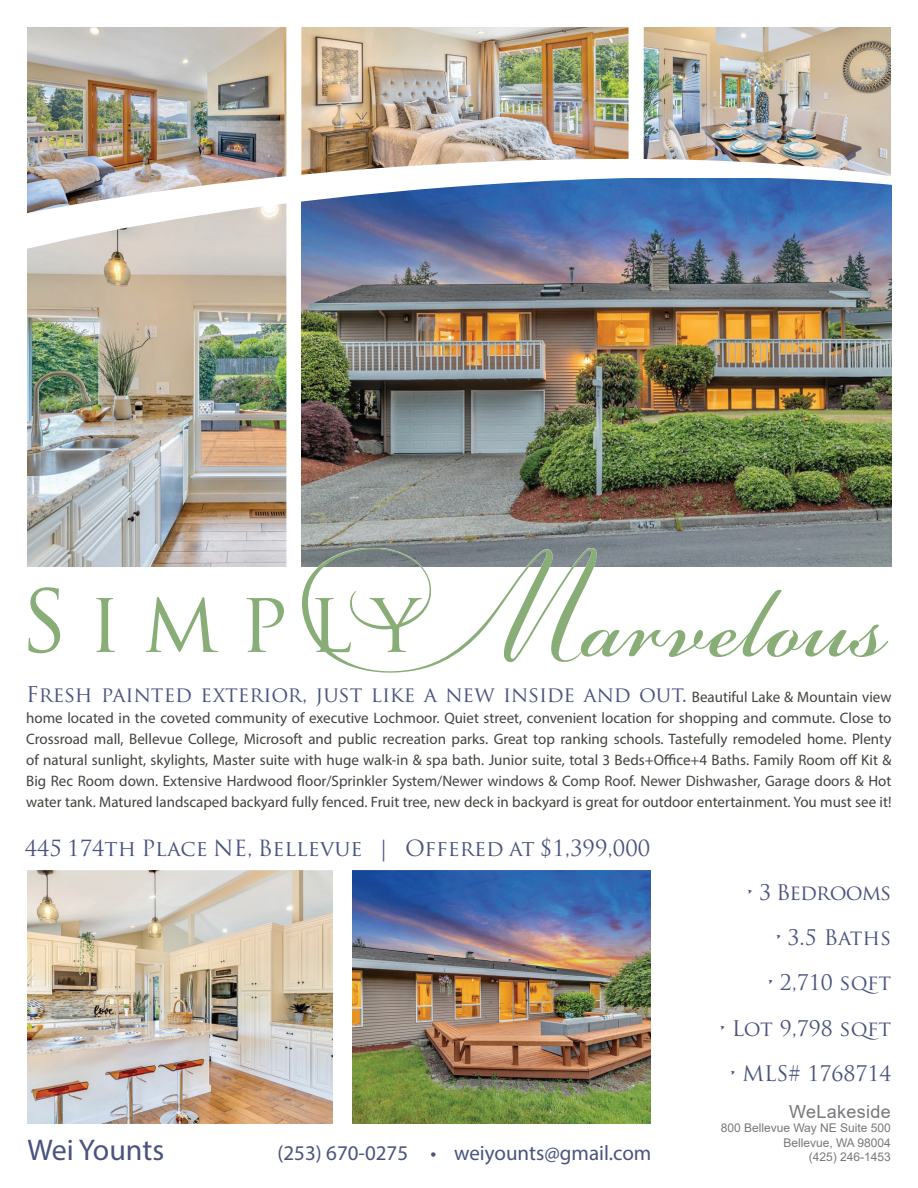
<style>
.page{position:relative;width:918px;height:1188px;background:#fff}
.page>*{position:absolute;margin:0;border:0;box-sizing:border-box;transform-origin:0 0}
.t1{font:italic 150px "Bickham Script Pro";color:#89ad77}
.t2{font:84.15px "Trajan Pro";letter-spacing:.26em;color:#89ad77}
.t3{font:30px "Myriad Pro";color:#4a537e}
.t4{font:21.75px "Trajan Pro";color:#4a537e}
.t5{font:21.15px "Trajan Pro";color:#4a537e}
.t6{font:21px "Trajan Pro";color:#4a537e}
.t7{font:21px "Myriad Pro";color:#4a537e}
.t8{font:21px "Trajan Pro";letter-spacing:-.04em;color:#4a537e}
.t9{font:18px "Arial";letter-spacing:.02em;color:#76787b}
.t10{font:15.15px/21px "Myriad Pro";color:#42433d;text-align:justify}
.t11{font:12px/14.4px "Arial";color:#76787b;text-align:right}
.s1{font-family:"Myriad Pro";font-size:15.15px;color:#42433d}
</style>
<div class="page">
<img style="left:27px;top:27px;width:259px;height:122px">
<img style="left:644px;top:27px;width:247px;height:122px">
<img style="left:301px;top:27px;width:328px;height:122px">
<img style="left:302px;top:395px;width:589px;height:172px">
<img style="left:27px;top:395px;width:259px;height:172px">
<img style="left:27px;top:149px;width:865px;height:246px">
<div style="left:302px;top:548px;width:586px;height:125px;background:#fff"></div>
<img style="left:28px;top:870px;width:304px;height:254px">
<img style="left:352px;top:870px;width:298px;height:254px">
<h1 class="t1" style="left:313px;top:516px;width:673px">Marvelous</h1>
<h2 class="t2" style="left:20px;top:568px;width:400px">Simply</h2>
<h3 class="t5" style="left:26px;top:681px;width:867px">Fresh painted exterior, just like a new inside and out. <span class="s1">Beautiful Lake &amp; Mountain view</span></h3>
<p class="t10" style="left:26px;top:707px;width:867px">home located in the coveted community of executive Lochmoor. Quiet street, convenient location for shopping and commute. Close to Crossroad mall, Bellevue College, Microsoft and public recreation parks. Great top ranking schools. Tastefully remodeled home. Plenty of natural sunlight, skylights, Master suite with huge walk-in &amp; spa bath. Junior suite, total 3 Beds+Office+4 Baths. Family Room off Kit &amp; Big Rec Room down. Extensive Hardwood floor/Sprinkler System/Newer windows &amp; Comp Roof. Newer Dishwasher, Garage doors &amp; Hot water tank. Matured landscaped backyard fully fenced. Fruit tree, new deck in backyard is great for outdoor entertainment. You must see it!</p>
<h3 class="t4" style="left:25px;top:834px;width:627px">445 174th Place NE, Bellevue | Offered at $1,399,000</h3>
<h3 class="t3" style="left:28px;top:1131px;width:138px">Wei Younts</h3>
<h3 class="t7" style="left:278px;top:1140px;width:375px">(253) 670-0275 • weiyounts@gmail.com</h3>
<h3 class="t8" style="left:746px;top:879px;width:147px">• 3 Bedrooms</h3>
<h3 class="t6" style="left:774px;top:924px;width:119px">• 3.5 Baths</h3>
<h3 class="t6" style="left:766px;top:969px;width:127px">• 2,710 sqft</h3>
<h3 class="t6" style="left:718px;top:1015px;width:175px">• Lot 9,798 sqft</h3>
<h3 class="t6" style="left:729px;top:1060px;width:164px">• MLS# 1768714</h3>
<p class="t9" style="left:789px;top:1099px;width:103px">WeLakeside</p>
<p class="t11" style="left:721px;top:1121px;width:172px">800 Bellevue Way NE Suite 500<br>Bellevue, WA 98004<br>(425) 246-1453</p>
</div>
